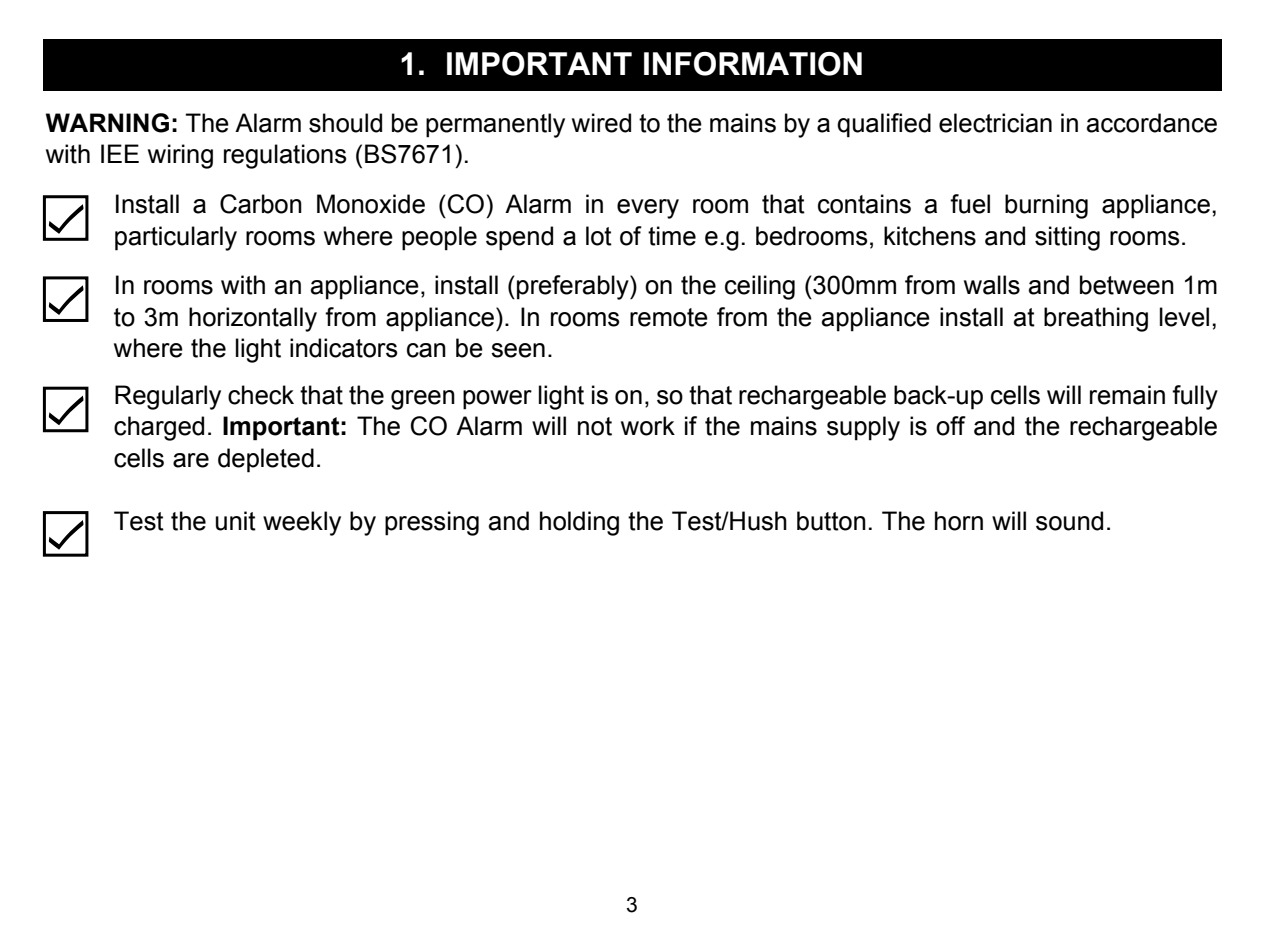
<style>
.page{position:relative;width:1264px;height:937px;background:#fff}
.page>*{position:absolute;margin:0;border:0;box-sizing:border-box;transform-origin:0 0}
.t1{font:700 31.5px "Arial";color:#fff}
.t2{font:25.5px/31.5px "Arial";color:#000}
.t3{font:21px "Arial";color:#000}
.s1{font-weight:700}
</style>
<div class="page">
<div style="left:43px;top:40px;width:1178px;height:51px;background:#000"></div>
<div style="left:43px;top:276px;width:45px;height:46px;border:3px solid #000"></div>
<svg style="left:48px;top:285px;width:36px;height:30px"></svg>
<div style="left:43px;top:195px;width:45px;height:46px;border:3px solid #000"></div>
<svg style="left:48px;top:204px;width:36px;height:30px"></svg>
<svg style="left:43px;top:386px;width:46px;height:47px"></svg>
<div style="left:44px;top:388px;width:43px;height:42px;background:#fff"></div>
<div style="left:43px;top:386px;width:45px;height:46px;border:3px solid #000"></div>
<svg style="left:48px;top:395px;width:36px;height:30px"></svg>
<div style="left:43px;top:511px;width:45px;height:45px;border:3px solid #000"></div>
<svg style="left:48px;top:520px;width:36px;height:29px"></svg>
<p class="t1" style="left:399px;top:43px;width:466px">1. IMPORTANT INFORMATION</p>
<p class="t2" style="left:46px;top:107px;width:1173px"><span class="s1">WARNING:</span> The Alarm should be permanently wired to the mains by a qualified electrician in accordance with IEE wiring regulations (BS7671).</p>
<p class="t2" style="left:114px;top:188px;width:1105px">Install a Carbon Monoxide (CO) Alarm in every room that contains a fuel burning appliance, particularly rooms where people spend a lot of time e.g. bedrooms, kitchens and sitting rooms.</p>
<p class="t2" style="left:114px;top:269px;width:1105px;text-align:justify">In rooms with an appliance, install (preferably) on the ceiling (300mm from walls and between 1m to 3m horizontally from appliance). In rooms remote from the appliance install at breathing level, where the light indicators can be seen.</p>
<p class="t2" style="left:114px;top:379px;width:1105px;text-align:justify">Regularly check that the green power light is on, so that rechargeable back-up cells will remain fully charged. <span class="s1">Important:</span> The CO Alarm will not work if the mains supply is off and the rechargeable cells are depleted.</p>
<p class="t2" style="left:114px;top:505px;width:999px">Test the unit weekly by pressing and holding the Test/Hush button. The horn will sound.</p>
<p class="t3" style="left:626px;top:890px;width:13px">3</p>
</div>
